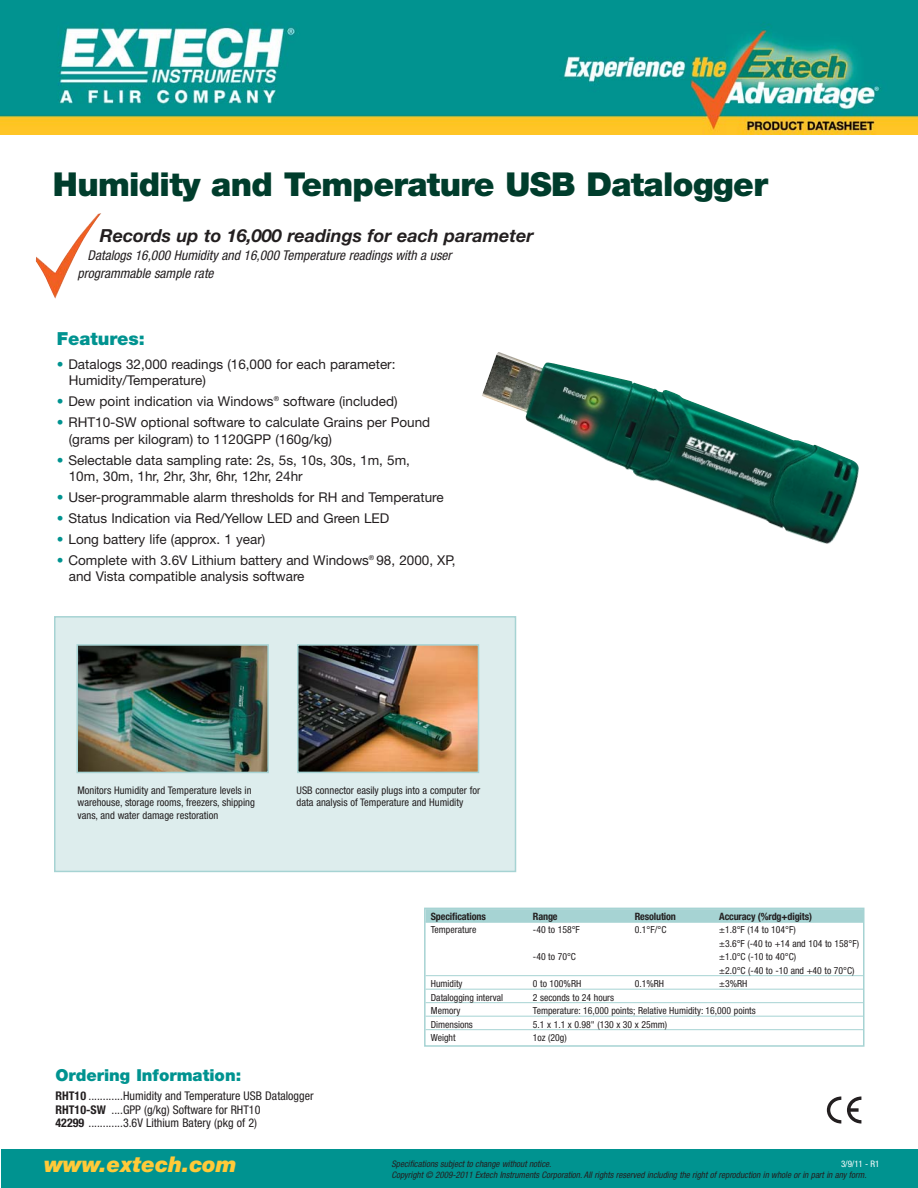
<style>
.page{position:relative;width:918px;height:1188px;background:#fff}
.page>*{position:absolute;margin:0;border:0;box-sizing:border-box;transform-origin:0 0}
.t1{font:900 33px "Helvetica Neue LT";letter-spacing:-.02em;color:#003d2c}
.t2{font:italic 900 21.75px "Helvetica Neue LT";color:#ffca38}
.t3{font:italic 700 18px "Helvetica Neue LT";color:#231f20}
.t4{font:900 18px "Helvetica Neue LT";color:#009390}
.t5{font:900 16.5px "Helvetica Neue LT";color:#009390}
.t6{font:13.5px/16.2px "Helvetica Neue LT";color:#231f20}
.t7{font:italic condensed 13.5px/18px "Helvetica Neue LT";color:#231f20}
.t8{font:condensed 12px/13.5px "Helvetica Neue LT";color:#231f20}
.t9{font:condensed 10.5px/12.6px "Helvetica Neue LT";color:#231f20}
.t10{font:700 condensed 10.2px "Helvetica Neue LT";letter-spacing:-.015em;color:#231f20}
.t11{font:condensed 9.75px/13.5px "Helvetica Neue LT";color:#231f20}
.t12{font:italic condensed 9px "Helvetica Neue LT";color:#231f20}
.t13{font:condensed 9px "Helvetica Neue LT";color:#fff}
.s1{color:#009390}
.s2{font-weight:700}
</style>
<div class="page">
<div style="left:1px;top:1149px;width:917px;height:39px;background:#009390"></div>
<svg style="left:827px;top:1096px;width:14px;height:28px"></svg>
<svg style="left:847px;top:1096px;width:14px;height:28px"></svg>
<img style="left:36px;top:213px;width:65px;height:86px">
<div style="left:424px;top:908px;width:441px;height:139px;border:2px solid #a6d3d3"></div>
<div style="left:426px;top:909px;width:437px;height:14px;background:#a6d3d3"></div>
<hr style="left:426px;top:975px;width:437px;height:1px;background:#a6d3d3">
<hr style="left:426px;top:989px;width:437px;height:1px;background:#a6d3d3">
<hr style="left:426px;top:1002px;width:437px;height:1px;background:#a6d3d3">
<hr style="left:426px;top:1016px;width:437px;height:1px;background:#a6d3d3">
<hr style="left:426px;top:1029px;width:437px;height:1px;background:#a6d3d3">
<img style="left:482px;top:352px;width:377px;height:192px">
<div style="left:56px;top:618px;width:459px;height:253px;background:#ddeded"></div>
<div style="left:54px;top:616px;width:462px;height:256px;border:2px solid #a6d3d3"></div>
<img style="left:80px;top:647px;width:186px;height:123px">
<svg style="left:240px;top:686px;width:4px;height:20px"></svg>
<div style="left:77px;top:644px;width:192px;height:129px;border:2px solid #a6d3d3"></div>
<img style="left:300px;top:647px;width:176px;height:123px">
<div style="left:297px;top:644px;width:182px;height:129px;border:2px solid #a6d3d3"></div>
<img style="left:0;top:0;width:918px;height:135px">
<h1 class="t1" style="left:53px;top:172px;width:717px">Humidity and Temperature USB Datalogger</h1>
<h3 class="t3" style="left:100px;top:230px;width:435px">Records up to 16,000 readings for each parameter</h3>
<p class="t7" style="left:78px;top:248px;width:375px;text-indent:10px">Datalogs 16,000 Humidity and 16,000 Temperature readings with a user programmable sample rate</p>
<h3 class="t4" style="left:57px;top:332px;width:90px">Features:</h3>
<p class="t6" style="left:69px;top:358px;width:328px;text-indent:-12px"><span class="s1">•</span> Datalogs 32,000 readings (16,000 for each parameter:<br>Humidity/Temperature)</p>
<p class="t6" style="left:57px;top:395px;width:342px"><span class="s1">•</span> Dew point indication via Windows<sup>®</sup> software (included)</p>
<p class="t6" style="left:69px;top:416px;width:363px;text-indent:-12px"><span class="s1">•</span> RHT10-SW optional software to calculate Grains per Pound (grams per kilogram) to 1120GPP (160g/kg)</p>
<p class="t6" style="left:69px;top:453px;width:343px;text-indent:-12px"><span class="s1">•</span> Selectable data sampling rate: 2s, 5s, 10s, 30s, 1m, 5m,<br>10m, 30m, 1hr, 2hr, 3hr, 6hr, 12hr, 24hr</p>
<p class="t6" style="left:57px;top:490px;width:388px"><span class="s1">•</span> User-programmable alarm thresholds for RH and Temperature</p>
<p class="t6" style="left:57px;top:511px;width:334px"><span class="s1">•</span> Status Indication via Red/Yellow LED and Green LED</p>
<p class="t6" style="left:57px;top:533px;width:210px"><span class="s1">•</span> Long battery life (approx. 1 year)</p>
<p class="t6" style="left:69px;top:554px;width:388px;text-indent:-12px"><span class="s1">•</span> Complete with 3.6V Lithium battery and Windows<sup>®</sup> 98, 2000, XP, and Vista compatible analysis software</p>
<p class="t9" style="left:78px;top:785px;width:179px">Monitors Humidity and Temperature levels in warehouse, storage rooms, freezers, shipping vans, and water damage restoration</p>
<p class="t9" style="left:297px;top:785px;width:185px">USB connector easily plugs into a computer for data analysis of Temperature and Humidity</p>
<p class="t5" style="left:56px;top:1069px;width:187px">Ordering Information:</p>
<p class="t8" style="left:56px;top:1090px;width:260px"><span class="s2">RHT10</span> ............Humidity and Temperature USB Datalogger<br><span class="s2">RHT10-SW</span> ....GPP (g/kg) Software for RHT10<br><span class="s2">42299</span> ............3.6V Lithium Batery (pkg of 2)</p>
<h2 class="t2" style="left:44px;top:1156px;width:194px">www.extech.com</h2>
<p class="t10" style="left:431px;top:912px;width:57px">Specifications</p>
<p class="t10" style="left:533px;top:912px;width:26px">Range</p>
<p class="t10" style="left:635px;top:912px;width:43px">Resolution</p>
<p class="t10" style="left:719px;top:912px;width:94px">Accuracy (%rdg+digits)</p>
<p class="t11" style="left:431px;top:924px;width:47px">Temperature</p>
<p class="t11" style="left:533px;top:924px;width:49px">-40 to 158°F</p>
<p class="t11" style="left:635px;top:924px;width:33px">0.1°F/°C</p>
<p class="t11" style="left:719px;top:924px;width:141px">±1.8°F (14 to 104°F)<br>±3.6°F (-40 to +14 and 104 to 158°F)</p>
<p class="t11" style="left:533px;top:951px;width:45px">-40 to 70°C</p>
<p class="t11" style="left:719px;top:951px;width:137px">±1.0°C (-10 to 40°C)<br>±2.0°C (-40 to -10 and +40 to 70°C)</p>
<p class="t11" style="left:431px;top:978px;width:33px">Humidity</p>
<p class="t11" style="left:533px;top:978px;width:50px">0 to 100%RH</p>
<p class="t11" style="left:635px;top:978px;width:31px">0.1%RH</p>
<p class="t11" style="left:719px;top:978px;width:30px">±3%RH</p>
<p class="t11" style="left:431px;top:991px;width:74px">Datalogging interval</p>
<p class="t11" style="left:533px;top:991px;width:83px">2 seconds to 24 hours</p>
<p class="t11" style="left:431px;top:1005px;width:31px">Memory</p>
<p class="t11" style="left:533px;top:1005px;width:224px">Temperature: 16,000 points; Relative Humidity: 16,000 points</p>
<p class="t11" style="left:431px;top:1018px;width:44px">Dimensions</p>
<p class="t11" style="left:533px;top:1018px;width:136px">5.1 x 1.1 x 0.98" (130 x 30 x 25mm)</p>
<p class="t11" style="left:431px;top:1032px;width:26px">Weight</p>
<p class="t11" style="left:533px;top:1032px;width:35px">1oz (20g)</p>
<p class="t12" style="left:391px;top:1161px;width:161px">Specifications subject to change without notice.</p>
<p class="t13" style="left:841px;top:1161px;width:40px">3/9/11 - R1</p>
<p class="t12" style="left:391px;top:1171px;width:477px">Copyright © 2009-2011 Extech Instruments Corporation. All rights reserved including the right of reproduction in whole or in part in any form.</p>
</div>
